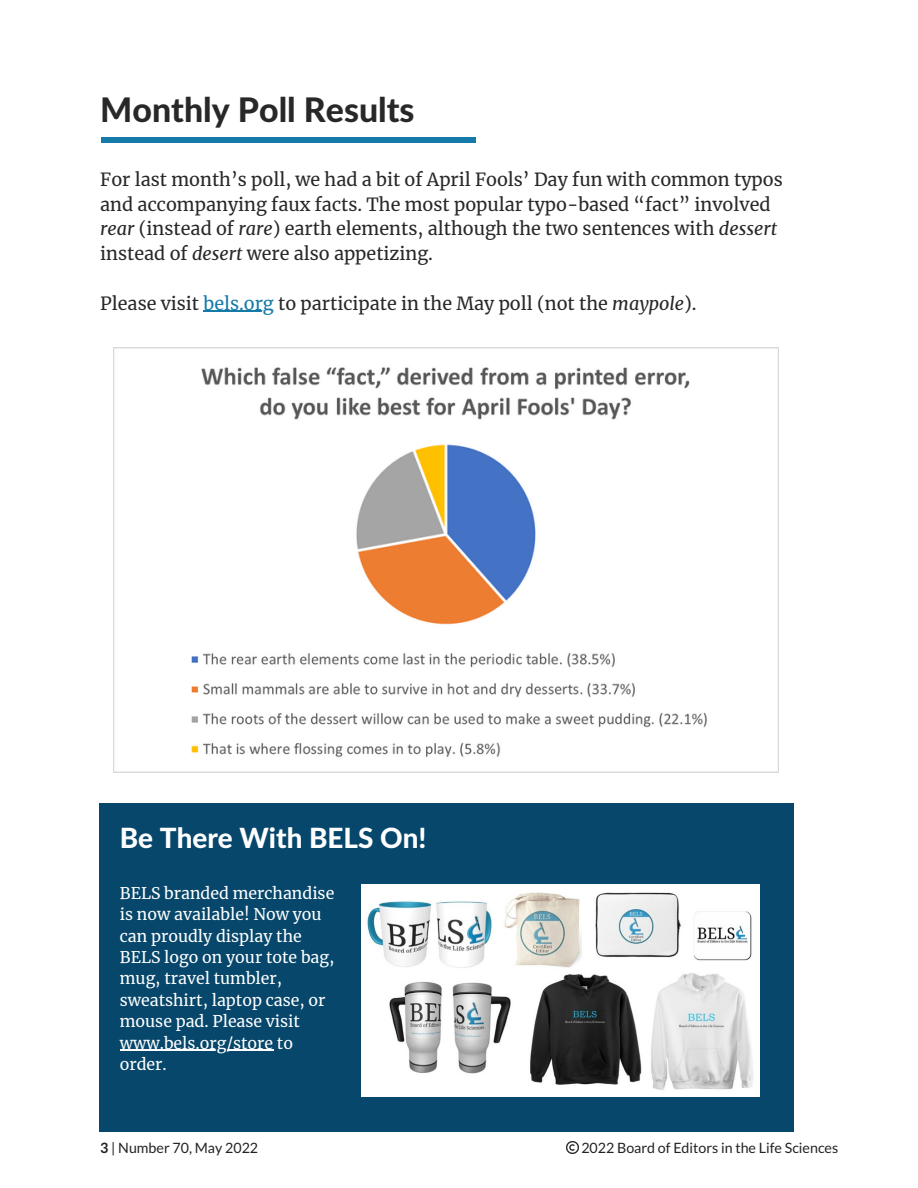
<style>
.page{position:relative;width:918px;height:1188px;background:#fff}
.page>*{position:absolute;margin:0;border:0;box-sizing:border-box;transform-origin:0 0}
.t1{font:800 33.9px "Lato Latin";color:#282828}
.t2{font:800 27.9px "Lato Latin";color:#fff}
.t3{font:18px/24.8px "Merriweather";color:#282828}
.t4{font:15.9px/21.3px "Merriweather";color:#fff}
.t5{font:14.25px "Lato";color:#222}
.s1{font-style:italic}
.s2{color:#157aa8}
.s3{font-weight:700}
</style>
<div class="page">
<div style="left:101px;top:137px;width:374px;height:6px;background:#157aa8"></div>
<svg style="left:566px;top:1141px;width:13px;height:13px"></svg>
<img style="left:114px;top:348px;width:665px;height:424px">
<div style="left:99px;top:803px;width:694px;height:329px;background:#07476b"></div>
<img style="left:361px;top:885px;width:398px;height:211px">
<hr style="left:203px;top:311px;width:71px;height:1px;background:#157aa8">
<hr style="left:120px;top:1050px;width:153px;height:1px;background:#fff">
<p class="t1" style="left:100px;top:95px;width:316px">Monthly Poll Results</p>
<p class="t3" style="left:100px;top:167px;width:684px">For last month’s poll, we had a bit of April Fools’ Day fun with common typos and accompanying faux facts. The most popular typo-based “fact” involved <span class="s1">rear</span> (instead of <span class="s1">rare</span>) earth elements, although the two sentences with <span class="s1">dessert </span>instead of <span class="s1">desert</span> were also appetizing.</p>
<p class="t3" style="left:100px;top:291px;width:598px">Please visit <span class="s2">bels.org</span> to participate in the May poll (not the <span class="s1">maypole</span>).</p>
<p class="t2" style="left:120px;top:825px;width:308px">Be There With BELS On!</p>
<p class="t4" style="left:120px;top:883px;width:216px">BELS branded merchandise is now available! Now you can proudly display the<br>BELS logo on your tote bag, mug, travel tumbler, sweatshirt, laptop case, or mouse pad. Please visit www.bels.org/store to order.</p>
<p class="t5" style="left:100px;top:1139px;width:159px"><span class="s3">3</span> | Number 70, May 2022</p>
<p class="t5" style="left:581px;top:1139px;width:258px">2022 Board of Editors in the Life Sciences</p>
</div>
